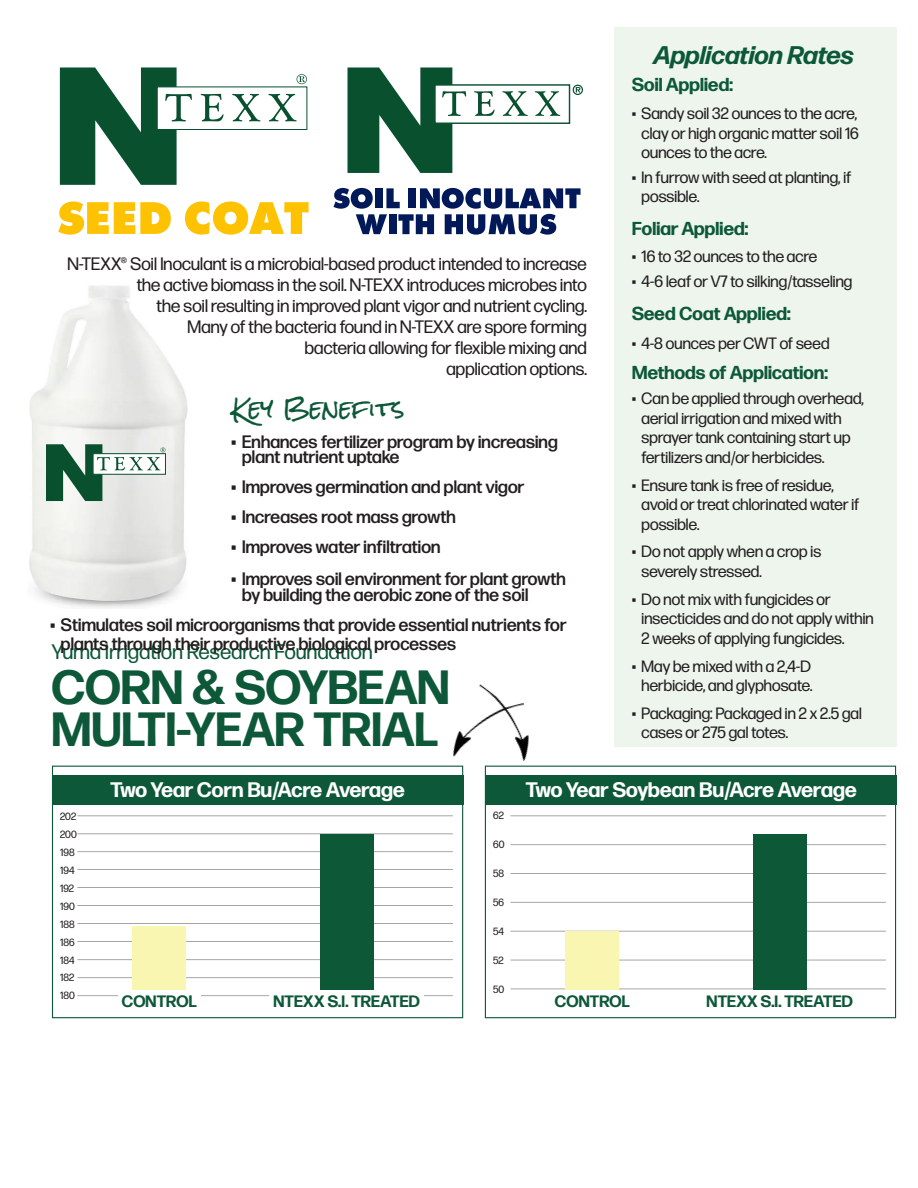
<style>
.page{position:relative;width:918px;height:1188px;background:#fff}
.page>*{position:absolute;margin:0;border:0;box-sizing:border-box;transform-origin:0 0}
.t1{font:700 48px "Forma DJR Display";letter-spacing:.01em;color:#0d5838}
.t2{font:italic 700 25.5px "Forma DJR Display";letter-spacing:.01em;color:#0c5838}
.t3{font:22.5px "Rock Salt Pro";color:#0d5838}
.t4{font:700 21px "Forma DJR Display";letter-spacing:.01em;color:#fff}
.t5{font:21px "Forma DJR Display";letter-spacing:.02em;color:#0d5838}
.t6{font:700 18.75px "Forma DJR Display";letter-spacing:.01em;color:#0d5838}
.t7{font:500 18px/19.5px "Forma DJR Display";letter-spacing:.01em;color:#231f20}
.t8{font:18px/21px "Forma DJR Display";letter-spacing:.01em;color:#231f20;text-align:right}
.t9{font:700 16.5px "Forma DJR Display";letter-spacing:.01em;color:#0d5838}
.t10{font:16.35px/19.5px "Forma DJR Display";letter-spacing:.01em;color:#231f20}
.t11{font:10.5px "Forma DJR Display";letter-spacing:.01em;color:#231f20}
</style>
<div class="page">
<img style="left:29px;top:285px;width:159px;height:324px">
<div style="left:93px;top:454px;width:73px;height:20px;background:#0e5333"></div>
<svg style="left:46px;top:444px;width:119px;height:57px;background:#95b1a3"></svg>
<div style="left:485px;top:766px;width:411px;height:252px;border:1px solid #0d5838"></div>
<div style="left:52px;top:766px;width:411px;height:252px;border:1px solid #0d5838"></div>
<div style="left:615px;top:27px;width:282px;height:719px;background:#edf5ed"></div>
<img style="left:447px;top:684px;width:113px;height:88px">
<img style="left:447px;top:690px;width:96px;height:73px">
<div style="left:52px;top:775px;width:411px;height:30px;background:#0d5838"></div>
<div style="left:486px;top:775px;width:411px;height:30px;background:#0d5838"></div>
<hr style="left:77px;top:816px;width:376px;height:1px;background:#4b4c4d">
<hr style="left:510px;top:816px;width:376px;height:1px;background:#4b4c4d">
<hr style="left:77px;top:834px;width:376px;height:1px;background:#4b4c4d">
<hr style="left:510px;top:844px;width:376px;height:1px;background:#4b4c4d">
<hr style="left:77px;top:851px;width:376px;height:1px;background:#4b4c4d">
<hr style="left:510px;top:873px;width:376px;height:1px;background:#4b4c4d">
<hr style="left:77px;top:869px;width:376px;height:1px;background:#4b4c4d">
<hr style="left:510px;top:902px;width:376px;height:1px;background:#4b4c4d">
<hr style="left:77px;top:887px;width:376px;height:1px;background:#4b4c4d">
<hr style="left:510px;top:931px;width:376px;height:1px;background:#4b4c4d">
<hr style="left:77px;top:905px;width:376px;height:1px;background:#4b4c4d">
<hr style="left:510px;top:960px;width:376px;height:1px;background:#4b4c4d">
<hr style="left:77px;top:923px;width:376px;height:1px;background:#4b4c4d">
<hr style="left:77px;top:941px;width:376px;height:1px;background:#4b4c4d">
<hr style="left:77px;top:959px;width:376px;height:1px;background:#4b4c4d">
<hr style="left:77px;top:977px;width:376px;height:1px;background:#4b4c4d">
<hr style="left:77px;top:995px;width:376px;height:1px;background:#4b4c4d">
<hr style="left:510px;top:989px;width:376px;height:1px;background:#4b4c4d">
<div style="left:118px;top:995px;width:82px;height:15px;background:#fff"></div>
<div style="left:269px;top:995px;width:155px;height:15px;background:#fff"></div>
<div style="left:320px;top:834px;width:54px;height:156px;background:#0d5837"></div>
<div style="left:753px;top:834px;width:54px;height:156px;background:#0d5837"></div>
<div style="left:132px;top:926px;width:54px;height:64px;background:#f9f6b1"></div>
<div style="left:565px;top:931px;width:54px;height:59px;background:#f9f6b1"></div>
<svg style="left:58px;top:201px;width:113px;height:34px"></svg>
<svg style="left:185px;top:201px;width:124px;height:34px"></svg>
<svg style="left:297px;top:74px;width:10px;height:10px"></svg>
<div style="left:157px;top:87px;width:150px;height:43px;background:#fff;border:1px solid #09502f"></div>
<svg style="left:60px;top:68px;width:132px;height:117px"></svg>
<svg style="left:201px;top:94px;width:22px;height:27px"></svg>
<svg style="left:232px;top:94px;width:29px;height:27px"></svg>
<svg style="left:268px;top:94px;width:29px;height:27px"></svg>
<div style="left:433px;top:83px;width:139px;height:42px;background:#fff;border:4px solid #fff"></div>
<div style="left:434px;top:84px;width:136px;height:40px;background:#fff;border:1px solid #09502f"></div>
<svg style="left:348px;top:68px;width:120px;height:105px"></svg>
<svg style="left:474px;top:91px;width:87px;height:25px"></svg>
<svg style="left:573px;top:85px;width:10px;height:10px"></svg>
<svg style="left:333px;top:188px;width:248px;height:47px"></svg>
<p class="t2" style="left:655px;top:39px;width:201px">Application Rates</p>
<p class="t6" style="left:632px;top:72px;width:102px">Soil Applied:</p>
<p class="t10" style="left:642px;top:103px;width:219px;text-align:justify;text-indent:-9px">• Sandy soil 32 ounces to the acre, clay or high organic matter soil 16 ounces to the acre.</p>
<p class="t10" style="left:642px;top:167px;width:211px;text-indent:-9px">• In furrow with seed at planting, if possible.</p>
<p class="t6" style="left:632px;top:217px;width:118px">Foliar Applied:</p>
<p class="t10" style="left:632px;top:246px;width:186px">• 16 to 32 ounces to the acre</p>
<p class="t10" style="left:632px;top:272px;width:222px">• 4‐6 leaf or V7 to silking/tasseling</p>
<p class="t6" style="left:632px;top:302px;width:160px">Seed Coat Applied:</p>
<p class="t10" style="left:632px;top:333px;width:199px">• 4-8 ounces per CWT of seed</p>
<p class="t6" style="left:632px;top:360px;width:197px">Methods of Application:</p>
<p class="t10" style="left:642px;top:389px;width:224px;text-indent:-9px">• Can be applied through overhead, aerial irrigation and mixed with sprayer tank containing start up fertilizers and/or herbicides.</p>
<p class="t10" style="left:642px;top:475px;width:219px;text-indent:-9px">• Ensure tank is free of residue, avoid or treat chlorinated water if possible.</p>
<p class="t10" style="left:642px;top:542px;width:181px;text-indent:-9px">• Do not apply when a crop is severely stressed.</p>
<p class="t10" style="left:642px;top:589px;width:234px;text-indent:-9px">• Do not mix with fungicides or insecticides and do not apply within<br>2 weeks of applying fungicides.</p>
<p class="t10" style="left:632px;top:656px;width:182px;text-align:center">• May be mixed with a 2,4-D herbicide, and glyphosate.</p>
<p class="t10" style="left:642px;top:703px;width:222px;text-indent:-9px">• Packaging: Packaged in 2 x 2.5 gal cases or 275 gal totes.</p>
<p class="t8" style="left:67px;top:253px;width:521px">N-TEXX® Soil Inoculant is a microbial-based product intended to increase the active biomass in the soil. N-TEXX introduces microbes into</p>
<p class="t8" style="left:157px;top:295px;width:432px">the soil resulting in improved plant vigor and nutrient cycling.</p>
<p class="t8" style="left:187px;top:316px;width:401px">Many of the bacteria found in N-TEXX are spore forming</p>
<p class="t8" style="left:305px;top:337px;width:283px">bacteria allowing for flexible mixing and</p>
<p class="t8" style="left:447px;top:358px;width:142px">application options.</p>
<p class="t3" style="left:232px;top:396px;width:175px">Key Benefits</p>
<p class="t7" style="left:232px;top:432px;width:328px">• Enhances fertilizer program by increasing</p>
<p class="t7" style="left:242px;top:447px;width:159px">plant nutrient uptake</p>
<p class="t7" style="left:232px;top:477px;width:294px">• Improves germination and plant vigor</p>
<p class="t7" style="left:232px;top:507px;width:226px">• Increases root mass growth</p>
<p class="t7" style="left:232px;top:537px;width:210px">• Improves water infiltration</p>
<p class="t7" style="left:232px;top:568px;width:336px">• Improves soil environment for plant growth</p>
<p class="t7" style="left:242px;top:585px;width:288px">by building the aerobic zone of the soil</p>
<p class="t7" style="left:61px;top:614px;width:507px;text-indent:-10px">• Stimulates soil microorganisms that provide essential nutrients for plants through their productive biological processes</p>
<p class="t5" style="left:52px;top:639px;width:322px">Yuma Irrigation Research Foundation</p>
<p class="t1" style="left:52px;top:657px;width:399px">CORN &amp; SOYBEAN</p>
<p class="t1" style="left:52px;top:699px;width:387px">MULTI-YEAR TRIAL</p>
<p class="t4" style="left:111px;top:776px;width:296px">Two Year Corn Bu/Acre Average</p>
<p class="t4" style="left:526px;top:776px;width:332px">Two Year Soybean Bu/Acre Average</p>
<p class="t11" style="left:60px;top:809px;width:18px">202</p>
<p class="t11" style="left:60px;top:827px;width:18px">200</p>
<p class="t11" style="left:60px;top:845px;width:16px">198</p>
<p class="t11" style="left:60px;top:863px;width:16px">194</p>
<p class="t11" style="left:60px;top:881px;width:16px">192</p>
<p class="t11" style="left:60px;top:899px;width:16px">190</p>
<p class="t11" style="left:60px;top:917px;width:16px">188</p>
<p class="t11" style="left:60px;top:935px;width:16px">186</p>
<p class="t11" style="left:60px;top:953px;width:16px">184</p>
<p class="t11" style="left:60px;top:971px;width:16px">182</p>
<p class="t11" style="left:60px;top:989px;width:16px">180</p>
<p class="t11" style="left:493px;top:809px;width:12px">62</p>
<p class="t11" style="left:493px;top:838px;width:13px">60</p>
<p class="t11" style="left:493px;top:867px;width:13px">58</p>
<p class="t11" style="left:493px;top:896px;width:12px">56</p>
<p class="t11" style="left:493px;top:925px;width:12px">54</p>
<p class="t11" style="left:493px;top:954px;width:12px">52</p>
<p class="t11" style="left:493px;top:983px;width:13px">50</p>
<p class="t9" style="left:122px;top:991px;width:76px">CONTROL</p>
<p class="t9" style="left:274px;top:991px;width:148px">NTEXX S.I. TREATED</p>
<p class="t9" style="left:555px;top:991px;width:76px">CONTROL</p>
<p class="t9" style="left:707px;top:991px;width:148px">NTEXX S.I. TREATED</p>
</div>
